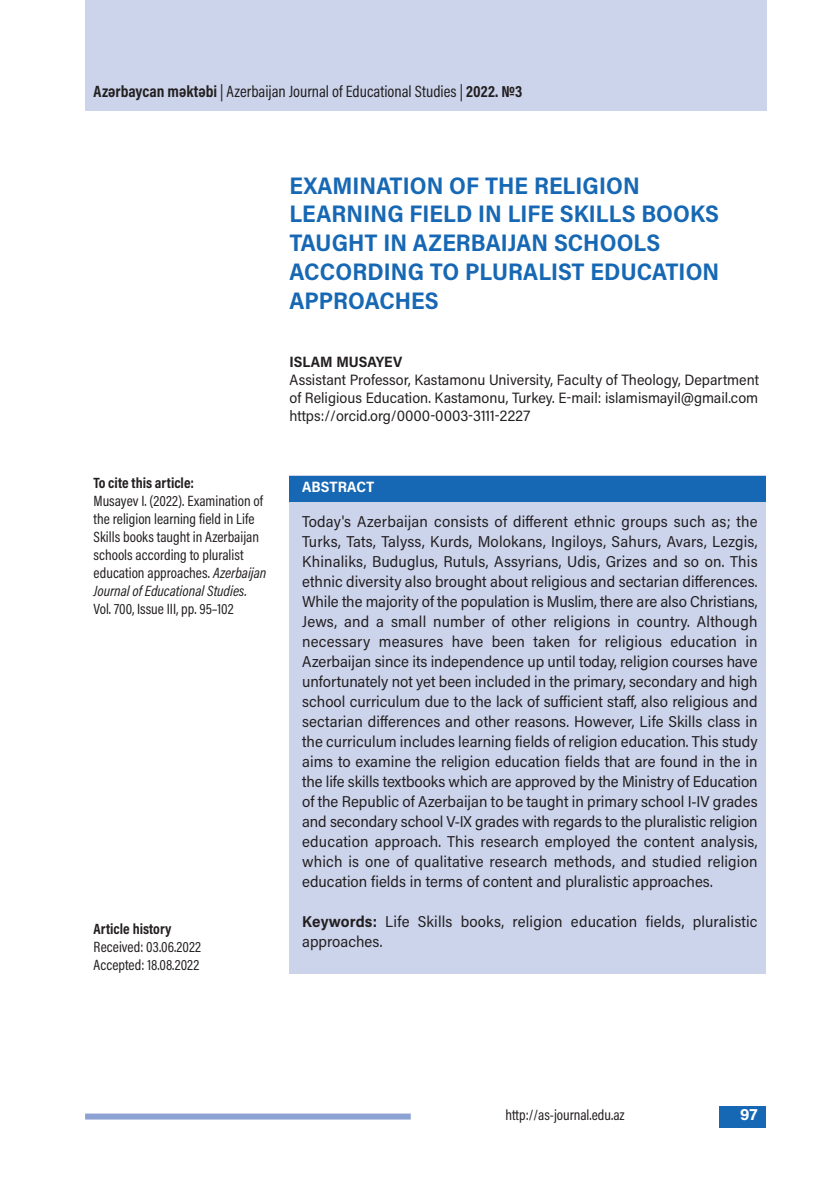
<style>
.page{position:relative;width:830px;height:1191px;background:#fff}
.page>*{position:absolute;margin:0;border:0;box-sizing:border-box;transform-origin:0 0}
.t1{font:700 24px/28.8px "Acumin Pro Semi Cond";letter-spacing:.005em;color:#1768b4}
.t2{font:16.5px "Acumin Pro Cond";color:#231f20}
.t3{font:700 16.5px "Acumin Pro";color:#fff}
.t4{font:15.75px/20px "Acumin Pro Semi Cond";letter-spacing:.005em;color:#231f20;text-align:justify}
.t5{font:15px/18px "Acumin Pro Cond";color:#231f20}
.t6{font:15px/18px "Acumin Pro Semi Cond";color:#231f20;text-align:justify}
.t7{font:700 15px "Acumin Pro Cond";color:#231f20}
.t8{font:700 15px "Acumin Pro Semi Cond";color:#231f20}
.t9{font:700 15px "Acumin Pro Semi Cond";color:#fff}
.s1{font-weight:700}
.s2{font-style:italic}
</style>
<div class="page">
<div style="left:719px;top:1106px;width:46px;height:21px;background:#1768b4"></div>
<div style="left:85px;top:1113px;width:325px;height:6px;background:#8ca2d2"></div>
<div style="left:85px;top:0;width:680px;height:111px;background:#ccd4eb"></div>
<div style="left:289px;top:475px;width:476px;height:499px;background:#ccd4eb"></div>
<div style="left:289px;top:476px;width:476px;height:25px;background:#1768b4"></div>
<p class="t2" style="left:94px;top:85px;width:430px"><span class="s1">Azərbaycan məktəbi</span> | Azerbaijan Journal of Educational Studies | <span class="s1">2022. №3</span></p>
<h1 class="t1" style="left:289px;top:173px;width:431px">EXAMINATION OF THE RELIGION<br>LEARNING FIELD IN LIFE SKILLS BOOKS<br>TAUGHT IN AZERBAIJAN SCHOOLS<br>ACCORDING TO PLURALIST EDUCATION<br>APPROACHES</h1>
<p class="t7" style="left:94px;top:477px;width:102px">To cite this article:</p>
<p class="t5" style="left:94px;top:492px;width:174px">Musayev I. (2022). Examination of the religion learning field in Life Skills books taught in Azerbaijan schools according to pluralist education approaches. <span class="s2">Azerbaijan Journal of Educational Studies.</span></p>
<p class="t5" style="left:94px;top:600px;width:141px">Vol. 700, Issue III, pp. 95–102</p>
<p class="t7" style="left:94px;top:923px;width:79px">Article history</p>
<p class="t5" style="left:94px;top:939px;width:109px">Received: 03.06.2022<br>Accepted: 18.08.2022</p>
<p class="t8" style="left:289px;top:356px;width:114px">ISLAM MUSAYEV</p>
<p class="t6" style="left:289px;top:372px;width:471px">Assistant Professor, Kastamonu University, Faculty of Theology, Department of Religious Education. Kastamonu, Turkey. E-mail: islamismayil@gmail.com https://orcid.org/0000-0003-3111-2227</p>
<p class="t9" style="left:302px;top:481px;width:74px">ABSTRACT</p>
<p class="t4" style="left:302px;top:513px;width:456px">Today's Azerbaijan consists of different ethnic groups such as; the Turks, Tats, Talyss, Kurds, Molokans, Ingiloys, Sahurs, Avars, Lezgis, Khinaliks, Buduglus, Rutuls, Assyrians, Udis, Grizes and so on. This ethnic diversity also brought about religious and sectarian differences.<br>While the majority of the population is Muslim, there are also Christians, Jews, and a small number of other religions in country. Although necessary measures have been taken for religious education in Azerbaijan since its independence up until today, religion courses have unfortunately not yet been included in the primary, secondary and high school curriculum due to the lack of sufficient staff, also religious and sectarian differences and other reasons. However, Life Skills class in the curriculum includes learning fields of religion education. This study aims to examine the religion education fields that are found in the in the life skills textbooks which are approved by the Ministry of Education of the Republic of Azerbaijan to be taught in primary school I-IV grades and secondary school V-IX grades with regards to the pluralistic religion education approach. This research employed the content analysis, which is one of qualitative research methods, and studied religion education fields in terms of content and pluralistic approaches.</p>
<p class="t4" style="left:302px;top:912px;width:456px"><span class="s1">KEYWORDS:</span> Life Skills books, religion education fields, pluralistic approaches.</p>
<p class="t5" style="left:505px;top:1107px;width:120px">http://as-journal.edu.az</p>
<p class="t3" style="left:739px;top:1108px;width:19px">97</p>
</div>
